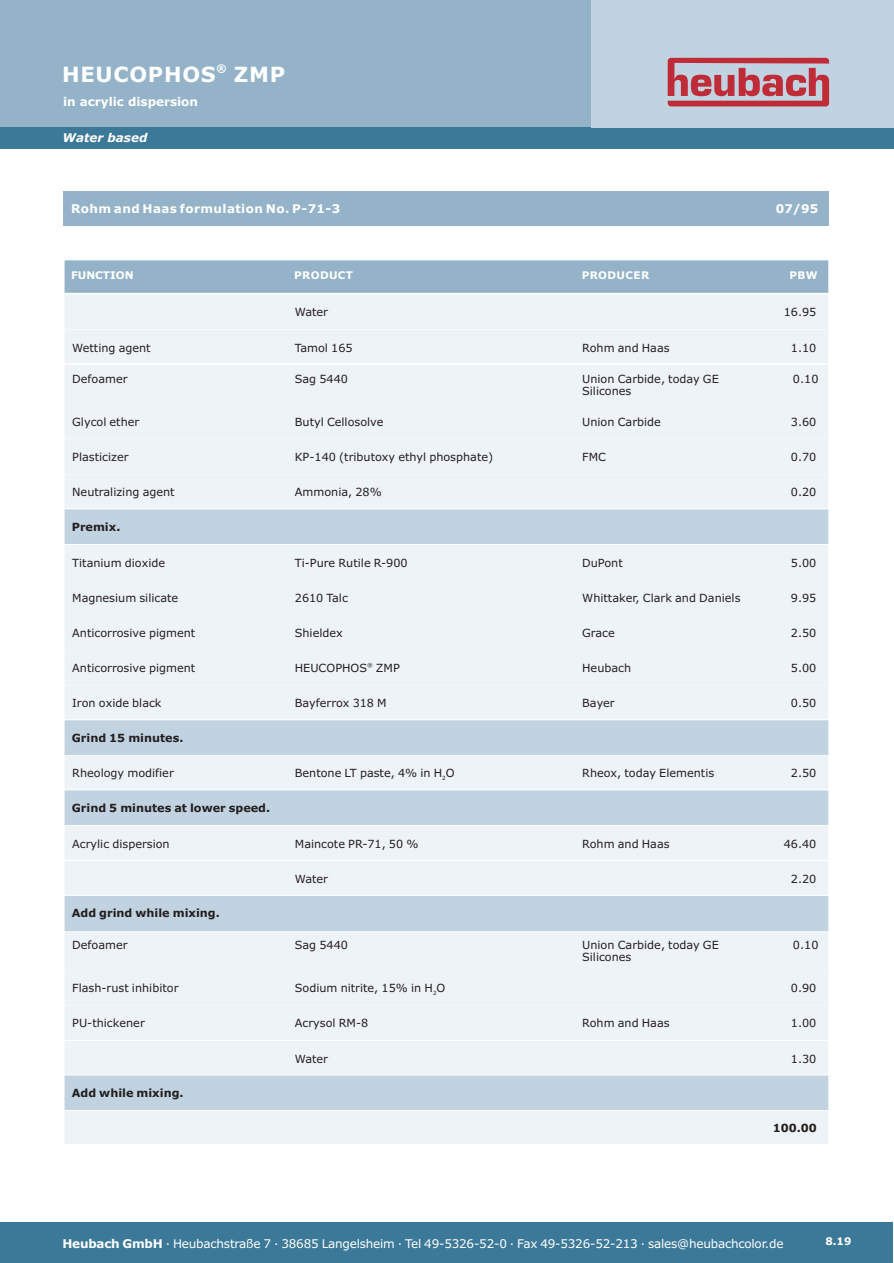
<style>
.page{position:relative;width:894px;height:1263px;background:#fff}
.page>*{position:absolute;margin:0;border:0;box-sizing:border-box;transform-origin:0 0}
.t1{font:700 21px "Verdana";letter-spacing:.035em;color:#fff}
.t2{font:12px "Verdana";letter-spacing:-.02em;color:#fff}
.t3{font:700 12px "Verdana";letter-spacing:.035em;color:#fff}
.t4{font:700 12px "Verdana";color:#fff}
.t5{font:italic 700 12px "Verdana";color:#fff}
.t6{font:11.25px/11.6px "Verdana";color:#231f20}
.t7{font:700 11.25px "Verdana";color:#231f20}
.t8{font:700 10.5px "Verdana";letter-spacing:.035em;color:#fff}
.t9{font:700 10.5px "Verdana";color:#fff}
.t10{font:5.7px "Verdana";color:#231f20}
.s1{font-weight:700}
</style>
<div class="page">
<div style="left:0;top:0;width:591px;height:128px;background:#94b3c9"></div>
<div style="left:0;top:128px;width:894px;height:21px;background:#3c7998"></div>
<div style="left:591px;top:0;width:303px;height:128px;background:#c1d2e0"></div>
<div style="left:64px;top:192px;width:765px;height:34px;background:#94b3c9"></div>
<div style="left:0;top:1222px;width:893px;height:41px;background:#3c7998"></div>
<div style="left:64px;top:260px;width:765px;height:34px;background:#94b3c9"></div>
<div style="left:64px;top:1041px;width:765px;height:34px;background:#eef3f7"></div>
<div style="left:64px;top:1006px;width:765px;height:34px;background:#eef3f7"></div>
<div style="left:64px;top:971px;width:765px;height:34px;background:#eef3f7"></div>
<div style="left:64px;top:861px;width:765px;height:34px;background:#eef3f7"></div>
<div style="left:64px;top:826px;width:765px;height:34px;background:#eef3f7"></div>
<div style="left:64px;top:756px;width:765px;height:34px;background:#eef3f7"></div>
<div style="left:64px;top:686px;width:765px;height:34px;background:#eef3f7"></div>
<div style="left:64px;top:651px;width:765px;height:34px;background:#eef3f7"></div>
<div style="left:64px;top:615px;width:765px;height:34px;background:#eef3f7"></div>
<div style="left:64px;top:580px;width:765px;height:34px;background:#eef3f7"></div>
<div style="left:64px;top:545px;width:765px;height:34px;background:#eef3f7"></div>
<div style="left:64px;top:475px;width:765px;height:34px;background:#eef3f7"></div>
<div style="left:64px;top:440px;width:765px;height:34px;background:#eef3f7"></div>
<div style="left:64px;top:405px;width:765px;height:34px;background:#eef3f7"></div>
<div style="left:64px;top:330px;width:765px;height:34px;background:#eef3f7"></div>
<div style="left:64px;top:295px;width:765px;height:34px;background:#eef3f7"></div>
<hr style="left:64px;top:293px;width:765px;height:1px;background:#fff">
<div style="left:64px;top:931px;width:765px;height:38px;background:#eef3f7"></div>
<div style="left:64px;top:365px;width:765px;height:38px;background:#eef3f7"></div>
<div style="left:64px;top:1111px;width:765px;height:34px;background:#eef3f7"></div>
<div style="left:64px;top:1076px;width:765px;height:34px;background:#c1d2e0"></div>
<div style="left:64px;top:896px;width:765px;height:34px;background:#c1d2e0"></div>
<div style="left:64px;top:791px;width:765px;height:34px;background:#c1d2e0"></div>
<div style="left:64px;top:721px;width:765px;height:34px;background:#c1d2e0"></div>
<hr style="left:64px;top:719px;width:765px;height:1px;background:#fff">
<div style="left:64px;top:510px;width:765px;height:34px;background:#c1d2e0"></div>
<svg style="left:668px;top:58px;width:161px;height:48px"></svg>
<p class="t8" style="left:217px;top:64px;width:12px">®</p>
<h1 class="t1" style="left:62px;top:66px;width:224px">HEUCOPHOS ZMP</h1>
<p class="t4" style="left:63px;top:97px;width:136px">in acrylic dispersion</p>
<p class="t5" style="left:63px;top:133px;width:86px">Water based</p>
<p class="t3" style="left:71px;top:204px;width:271px">Rohm and Haas formulation No. P-71-3</p>
<p class="t3" style="left:776px;top:204px;width:44px">07/95</p>
<p class="t9" style="left:71px;top:271px;width:64px">FUNCTION</p>
<p class="t8" style="left:294px;top:271px;width:60px">PRODUCT</p>
<p class="t8" style="left:582px;top:271px;width:69px">PRODUCER</p>
<p class="t8" style="left:790px;top:271px;width:30px">PBW</p>
<p class="t6" style="left:295px;top:307px;width:35px">Water</p>
<p class="t6" style="left:784px;top:307px;width:34px">16.95</p>
<p class="t6" style="left:72px;top:343px;width:80px">Wetting agent</p>
<p class="t6" style="left:295px;top:343px;width:59px">Tamol 165</p>
<p class="t6" style="left:582px;top:343px;width:89px">Rohm and Haas</p>
<p class="t6" style="left:791px;top:343px;width:27px">1.10</p>
<p class="t6" style="left:72px;top:374px;width:57px">Defoamer</p>
<p class="t6" style="left:295px;top:374px;width:55px">Sag 5440</p>
<p class="t6" style="left:582px;top:374px;width:138px">Union Carbide, today GE<br>Silicones</p>
<p class="t6" style="left:793px;top:374px;width:27px">0.10</p>
<p class="t6" style="left:72px;top:417px;width:69px">Glycol ether</p>
<p class="t6" style="left:295px;top:417px;width:90px">Butyl Cellosolve</p>
<p class="t6" style="left:582px;top:417px;width:80px">Union Carbide</p>
<p class="t6" style="left:791px;top:417px;width:27px">3.60</p>
<p class="t6" style="left:72px;top:452px;width:58px">Plasticizer</p>
<p class="t6" style="left:295px;top:452px;width:200px">KP-140 (tributoxy ethyl phosphate)</p>
<p class="t6" style="left:582px;top:452px;width:25px">FMC</p>
<p class="t6" style="left:791px;top:452px;width:27px">0.70</p>
<p class="t6" style="left:72px;top:488px;width:104px">Neutralizing agent</p>
<p class="t6" style="left:295px;top:488px;width:89px">Ammonia, 28%</p>
<p class="t6" style="left:791px;top:488px;width:27px">0.20</p>
<p class="t7" style="left:72px;top:522px;width:50px">Premix.</p>
<p class="t6" style="left:72px;top:558px;width:94px">Titanium dioxide</p>
<p class="t6" style="left:295px;top:558px;width:114px">Ti-Pure Rutile R-900</p>
<p class="t6" style="left:582px;top:558px;width:42px">DuPont</p>
<p class="t6" style="left:791px;top:558px;width:27px">5.00</p>
<p class="t6" style="left:72px;top:593px;width:108px">Magnesium silicate</p>
<p class="t6" style="left:295px;top:593px;width:55px">2610 Talc</p>
<p class="t6" style="left:582px;top:593px;width:160px">Whittaker, Clark and Daniels</p>
<p class="t6" style="left:791px;top:593px;width:27px">9.95</p>
<p class="t6" style="left:72px;top:628px;width:125px">Anticorrosive pigment</p>
<p class="t6" style="left:295px;top:628px;width:50px">Shieldex</p>
<p class="t6" style="left:582px;top:628px;width:34px">Grace</p>
<p class="t6" style="left:791px;top:628px;width:27px">2.50</p>
<p class="t6" style="left:72px;top:663px;width:125px">Anticorrosive pigment</p>
<p class="t10" style="left:367px;top:662px;width:7px">®</p>
<p class="t6" style="left:295px;top:663px;width:107px">HEUCOPHOS ZMP</p>
<p class="t6" style="left:582px;top:663px;width:51px">Heubach</p>
<p class="t6" style="left:791px;top:663px;width:27px">5.00</p>
<p class="t6" style="left:72px;top:698px;width:91px">Iron oxide black</p>
<p class="t6" style="left:295px;top:698px;width:93px">Bayferrox 318 M</p>
<p class="t6" style="left:582px;top:698px;width:34px">Bayer</p>
<p class="t6" style="left:791px;top:698px;width:27px">0.50</p>
<p class="t7" style="left:72px;top:733px;width:113px">Grind 15 minutes.</p>
<p class="t6" style="left:72px;top:769px;width:103px">Rheology modifier</p>
<p class="t6" style="left:295px;top:769px;width:161px">Bentone LT paste, 4% in H<sub>2</sub>O</p>
<p class="t6" style="left:582px;top:769px;width:134px">Rheox, today Elementis</p>
<p class="t6" style="left:791px;top:769px;width:27px">2.50</p>
<p class="t7" style="left:72px;top:803px;width:200px">Grind 5 minutes at lower speed.</p>
<p class="t6" style="left:72px;top:839px;width:99px">Acrylic dispersion</p>
<p class="t6" style="left:295px;top:839px;width:125px">Maincote PR-71, 50 %</p>
<p class="t6" style="left:582px;top:839px;width:89px">Rohm and Haas</p>
<p class="t6" style="left:784px;top:839px;width:34px">46.40</p>
<p class="t7" style="left:72px;top:909px;width:150px">Add grind while mixing.</p>
<p class="t6" style="left:295px;top:874px;width:35px">Water</p>
<p class="t6" style="left:791px;top:874px;width:27px">2.20</p>
<p class="t6" style="left:72px;top:940px;width:57px">Defoamer</p>
<p class="t6" style="left:295px;top:940px;width:55px">Sag 5440</p>
<p class="t6" style="left:582px;top:940px;width:138px">Union Carbide, today GE<br>Silicones</p>
<p class="t6" style="left:793px;top:940px;width:27px">0.10</p>
<p class="t6" style="left:72px;top:983px;width:108px">Flash-rust inhibitor</p>
<p class="t6" style="left:295px;top:983px;width:152px">Sodium nitrite, 15% in H<sub>2</sub>O</p>
<p class="t6" style="left:791px;top:983px;width:27px">0.90</p>
<p class="t6" style="left:72px;top:1019px;width:74px">PU-thickener</p>
<p class="t6" style="left:295px;top:1019px;width:75px">Acrysol RM-8</p>
<p class="t6" style="left:582px;top:1019px;width:89px">Rohm and Haas</p>
<p class="t6" style="left:791px;top:1019px;width:27px">1.00</p>
<p class="t7" style="left:72px;top:1088px;width:113px">Add while mixing.</p>
<p class="t6" style="left:295px;top:1054px;width:35px">Water</p>
<p class="t6" style="left:791px;top:1054px;width:27px">1.30</p>
<p class="t7" style="left:773px;top:1124px;width:46px">100.00</p>
<p class="t2" style="left:166px;top:1235px;width:6px">.</p>
<p class="t2" style="left:274px;top:1235px;width:6px">.</p>
<p class="t2" style="left:398px;top:1235px;width:6px">.</p>
<p class="t2" style="left:510px;top:1235px;width:6px">.</p>
<p class="t2" style="left:641px;top:1235px;width:6px">.</p>
<p class="t8" style="left:825px;top:1237px;width:28px">8.19</p>
<p class="t2" style="left:62px;top:1238px;width:723px"><span class="s1">Heubach GmbH</span> Heubachstraße 7 38685 Langelsheim Tel 49-5326-52-0 Fax 49-5326-52-213 sales@heubachcolor.de</p>
</div>
